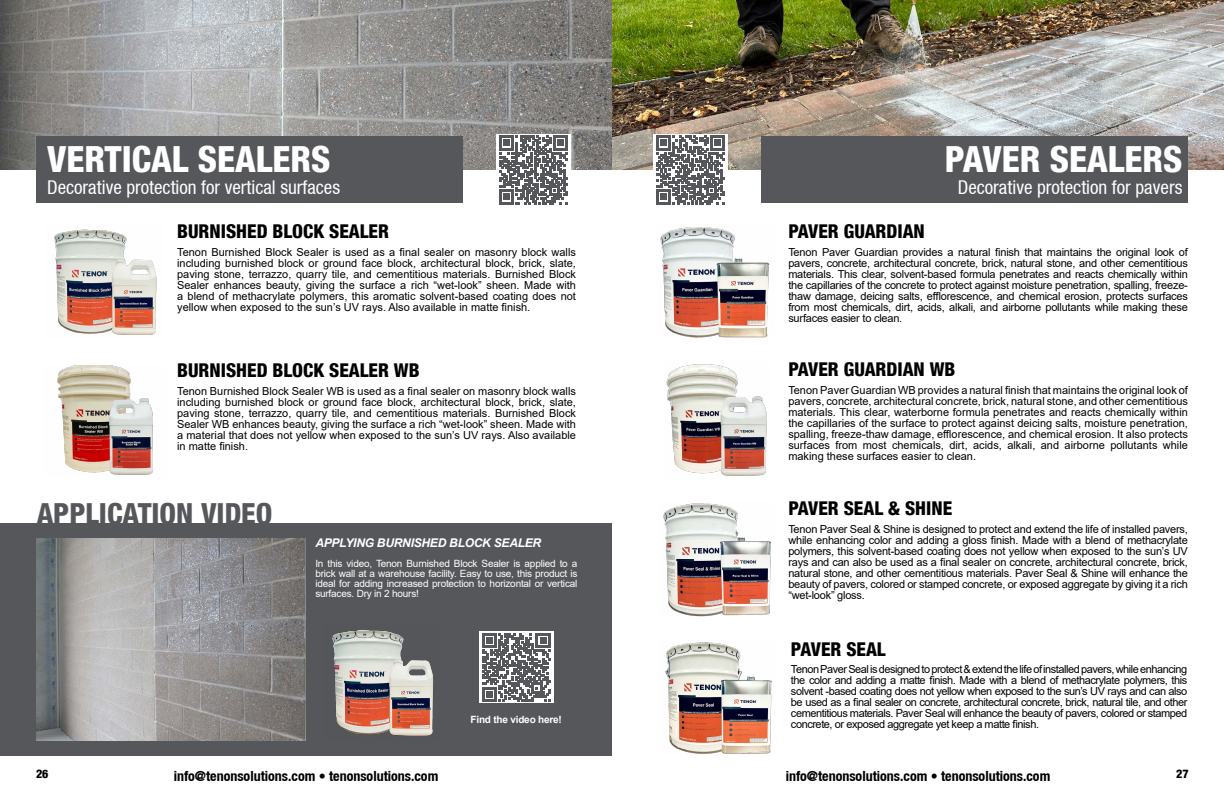
<style>
.page{position:relative;width:1224px;height:792px;background:#fff}
.page>*{position:absolute;margin:0;border:0;box-sizing:border-box;transform-origin:0 0}
.t1{font:800 condensed 36px "Helvetica 87";color:#fff}
.t2{font:800 condensed 29px "Helvetica 87";color:#55575a}
.t3{font:800 condensed 19px "Helvetica 87";color:#000}
.t4{font:condensed 19px "Helvetica Neue LT";color:#fff}
.t5{font:700 condensed 14px "Helvetica Neue LT";color:#000}
.t6{font:italic 700 12px "Arial";letter-spacing:-.02em;color:#fff}
.t7{font:800 condensed 12px "Helvetica 87";color:#000}
.t8{font:11px/11px "Arial";letter-spacing:-.01em;color:#000;text-align:justify}
.t9{font:10px/10px "Arial";letter-spacing:-.02em;color:#fff;text-align:justify}
.t10{font:700 10px "Arial";letter-spacing:-.02em;color:#fff}
</style>
<div class="page">
<img style="left:0;top:0;width:1224px;height:170px">
<div style="left:762px;top:137px;width:426px;height:66px;background:#55575a"></div>
<img style="left:660px;top:227px;width:110px;height:111px">
<img style="left:666px;top:364px;width:101px;height:112px">
<img style="left:663px;top:503px;width:108px;height:114px">
<img style="left:665px;top:642px;width:107px;height:112px">
<div style="left:0;top:523px;width:612px;height:233px;background:#55575a"></div>
<div style="left:36px;top:137px;width:426px;height:66px;background:#55575a"></div>
<img style="left:37px;top:539px;width:269px;height:202px">
<img style="left:52px;top:229px;width:105px;height:106px">
<img style="left:57px;top:366px;width:97px;height:109px">
<img style="left:332px;top:630px;width:102px;height:106px">
<svg style="left:496px;top:134px;width:75px;height:71px"></svg>
<svg style="left:499px;top:136px;width:69px;height:68px"></svg>
<svg style="left:653px;top:134px;width:75px;height:71px"></svg>
<svg style="left:656px;top:136px;width:69px;height:68px"></svg>
<div style="left:479px;top:631px;width:75px;height:72px;background:#fff"></div>
<svg style="left:482px;top:633px;width:68px;height:69px"></svg>
<h1 class="t1" style="left:47px;top:137px;width:285px">VERTICAL SEALERS</h1>
<h3 class="t4" style="left:47px;top:176px;width:295px">Decorative protection for vertical surfaces</h3>
<h3 class="t3" style="left:177px;top:219px;width:213px">BURNISHED BLOCK SEALER</h3>
<p class="t8" style="left:177px;top:247px;width:400px">Tenon Burnished Block Sealer is used as a final sealer on masonry block walls including burnished block or ground face block, architectural block, brick, slate, paving stone, terrazzo, quarry tile, and cementitious materials. Burnished Block Sealer enhances beauty, giving the surface a rich “wet-look” sheen. Made with a blend of methacrylate polymers, this aromatic solvent-based coating does not yellow when exposed to the sun’s UV rays. Also available in matte finish.</p>
<h3 class="t3" style="left:177px;top:358px;width:244px">BURNISHED BLOCK SEALER WB</h3>
<p class="t8" style="left:177px;top:386px;width:400px">Tenon Burnished Block Sealer WB is used as a final sealer on masonry block walls including burnished block or ground face block, architectural block, brick, slate, paving stone, terrazzo, quarry tile, and cementitious materials. Burnished Block Sealer WB enhances beauty, giving the surface a rich “wet-look” sheen. Made with a material that does not yellow when exposed to the sun’s UV rays. Also available in matte finish.</p>
<h2 class="t2" style="left:37px;top:496px;width:237px">APPLICATION VIDEO</h2>
<p class="t6" style="left:315px;top:535px;width:227px">APPLYING BURNISHED BLOCK SEALER</p>
<p class="t9" style="left:315px;top:559px;width:264px">In this video, Tenon Burnished Block Sealer is applied to a brick wall at a warehouse facility. Easy to use, this product is ideal for adding increased protection to horizontal or vertical surfaces. Dry in 2 hours!</p>
<p class="t10" style="left:471px;top:712px;width:93px">Find the video here!</p>
<h3 class="t3" style="left:788px;top:219px;width:138px">PAVER GUARDIAN</h3>
<h1 class="t1" style="left:945px;top:137px;width:239px">PAVER SEALERS</h1>
<h3 class="t4" style="left:958px;top:176px;width:226px">Decorative protection for pavers</h3>
<p class="t8" style="left:788px;top:247px;width:401px">Tenon Paver Guardian provides a natural finish that maintains the original look of pavers, concrete, architectural concrete, brick, natural stone, and other cementitious materials. This clear, solvent-based formula penetrates and reacts chemically within the capillaries of the concrete to protect against moisture penetration, spalling, freeze&shy;thaw damage, deicing salts, efflorescence, and chemical erosion, protects surfaces from most chemicals, dirt, acids, alkali, and airborne pollutants while making these surfaces easier to clean.</p>
<h3 class="t3" style="left:788px;top:358px;width:169px">PAVER GUARDIAN WB</h3>
<p class="t8" style="left:788px;top:385px;width:401px">Tenon Paver Guardian WB provides a natural finish that maintains the original look of pavers, concrete, architectural concrete, brick, natural stone, and other cementitious materials. This clear, waterborne formula penetrates and reacts chemically within the capillaries of the surface to protect against deicing salts, moisture penetration, spalling, freeze-thaw damage, efflorescence, and chemical erosion. It also protects surfaces from most chemicals, dirt, acids, alkali, and airborne pollutants while making these surfaces easier to clean.</p>
<h3 class="t3" style="left:788px;top:497px;width:165px">PAVER SEAL &amp; SHINE</h3>
<p class="t8" style="left:788px;top:523px;width:401px">Tenon Paver Seal &amp; Shine is designed to protect and extend the life of installed pavers, while enhancing color and adding a gloss finish. Made with a blend of methacrylate polymers, this solvent-based coating does not yellow when exposed to the sun’s UV rays and can also be used as a final sealer on concrete, architectural concrete, brick, natural stone, and other cementitious materials. Paver Seal &amp; Shine will enhance the beauty of pavers, colored or stamped concrete, or exposed aggregate by giving it a rich “wet-look” gloss.</p>
<h3 class="t3" style="left:791px;top:638px;width:96px">PAVER SEAL</h3>
<p class="t8" style="left:791px;top:663px;width:398px">Tenon Paver Seal is designed to protect &amp; extend the life of installed pavers, while enhancing the color and adding a matte finish. Made with a blend of methacrylate polymers, this solvent -based coating does not yellow when exposed to the sun’s UV rays and can also be used as a final sealer on concrete, architectural concrete, brick, natural tile, and other cementitious materials. Paver Seal will enhance the beauty of pavers, colored or stamped concrete, or exposed aggregate yet keep a matte finish.</p>
<p class="t7" style="left:36px;top:767px;width:14px">26</p>
<p class="t5" style="left:174px;top:768px;width:266px">info@tenonsolutions.com • tenonsolutions.com</p>
<p class="t5" style="left:786px;top:768px;width:266px">info@tenonsolutions.com • tenonsolutions.com</p>
<p class="t7" style="left:1176px;top:767px;width:14px">27</p>
</div>
